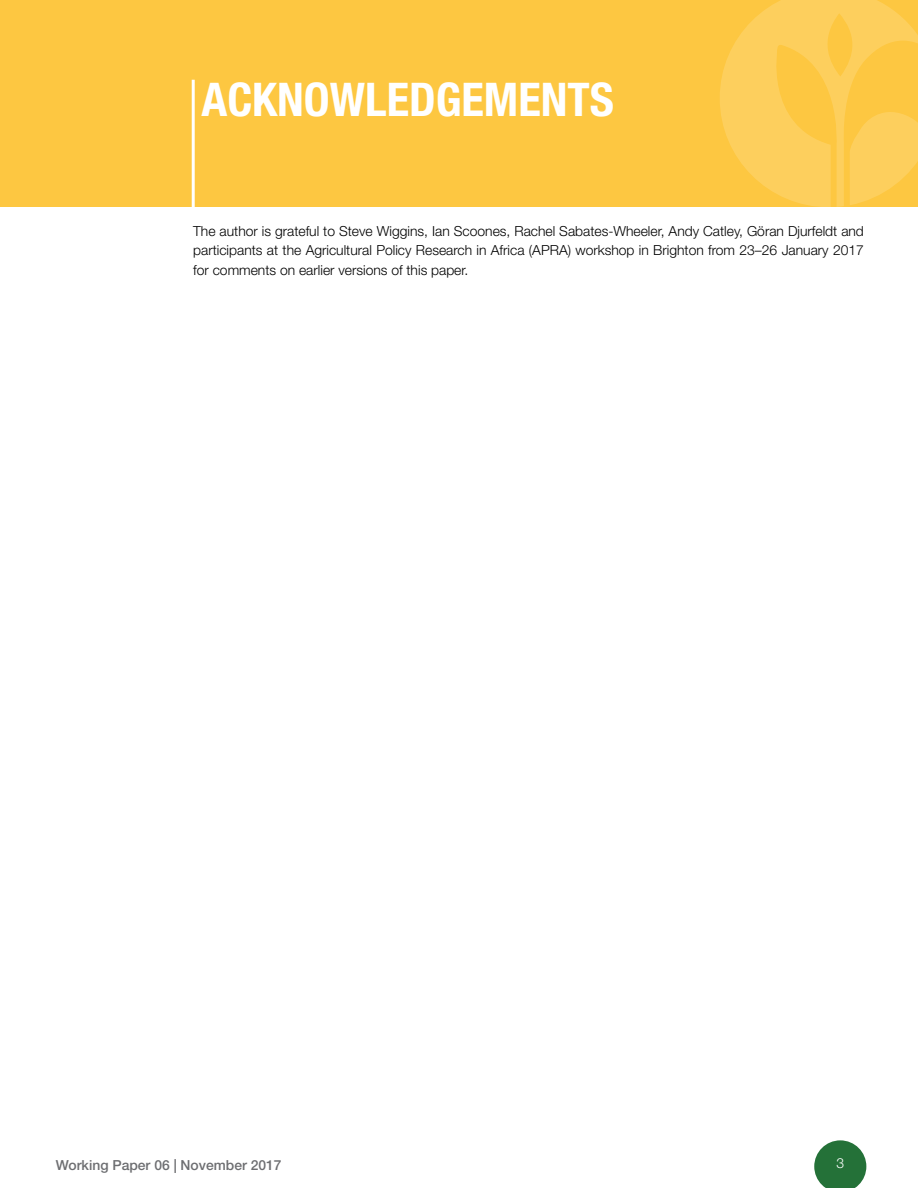
<style>
.page{position:relative;width:918px;height:1188px;background:#fff}
.page>*{position:absolute;margin:0;border:0;box-sizing:border-box;transform-origin:0 0}
.t1{font:700 condensed 46.5px "Helvetica Neue LT Std";color:#fff}
.t2{font:300 13.8px/19.5px "Helvetica Neue LT Std";color:#000;text-align:justify}
.t3{font:500 13.8px "Helvetica Neue LT Std";color:#6d6e71}
.t4{font:300 13.8px "Helvetica Neue LT Std";color:#fff}
</style>
<div class="page">
<svg style="left:814px;top:1140px;width:52px;height:48px"></svg>
<div style="left:0;top:0;width:918px;height:207px;background:#fdc741"></div>
<svg style="left:720px;top:0;width:198px;height:207px"></svg>
<hr style="left:192px;top:80px;width:3px;height:127px;background:#fff">
<h1 class="t1" style="left:201px;top:71px;width:103px">ACKNOWLEDGEMENTS</h1>
<p class="t2" style="left:193px;top:221px;width:672px">The author is grateful to Steve Wiggins, Ian Scoones, Rachel Sabates-Wheeler, Andy Catley, Göran Djurfeldt and participants at the Agricultural Policy Research in Africa (APRA) workshop in Brighton from 23–26 January 2017 for comments on earlier versions of this paper.</p>
<p class="t3" style="left:56px;top:1156px;width:227px">Working Paper 06 | November 2017</p>
<p class="t4" style="left:836px;top:1155px;width:9px">3</p>
</div>
